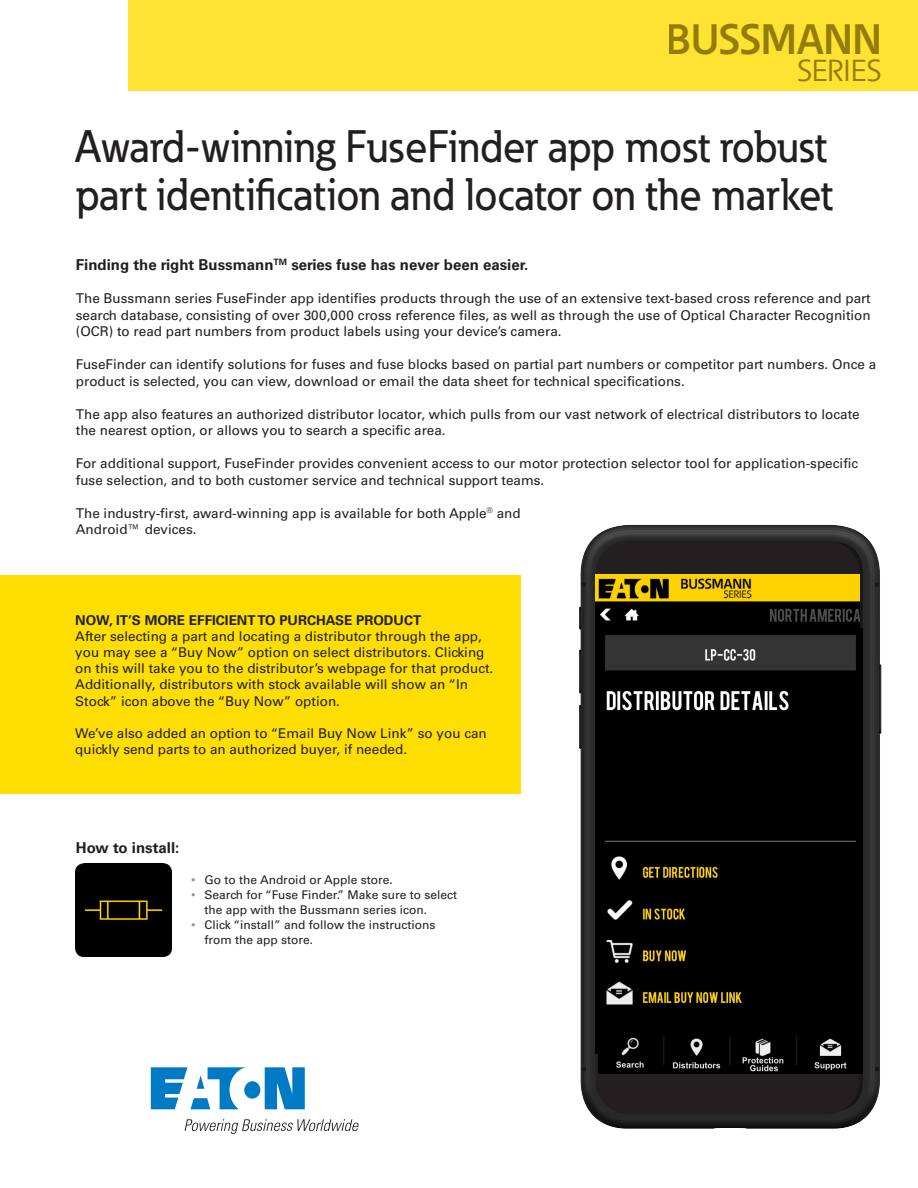
<style>
.page{position:relative;width:918px;height:1188px;background:#fff}
.page>*{position:absolute;margin:0;border:0;box-sizing:border-box;transform-origin:0 0}
.t1{font:500 45px/48px "Eaton";color:#231f20;scale:.96 1}
.t2{font:700 42px "Eaton";letter-spacing:.005em;color:#796300}
.t3{font:30px "Eaton";letter-spacing:-.005em;color:#796300}
.t4{font:700 15px "Univers LT Std";color:#231f20}
.t5{font:13.5px/16.5px "Univers LT Std";color:#231f20}
.t6{font:700 13.5px "Univers LT Std";color:#231f20}
.t7{font:12px/15px "Univers LT Std";color:#231f20}
.s1{font-weight:300;font-size:9px;color:#939598}
</style>
<div class="page">
<div style="left:76px;top:864px;width:95px;height:93px;background:#000"></div>
<div style="left:129px;top:0;width:789px;height:91px;background:#ffe333"></div>
<svg style="left:151px;top:1067px;width:154px;height:42px"></svg>
<svg style="left:185px;top:1119px;width:174px;height:15px"></svg>
<div style="left:0;top:575px;width:521px;height:219px;background:#ffdf01"></div>
<img style="left:579px;top:524px;width:303px;height:605px">
<div style="left:596px;top:541px;width:264px;height:573px;background:#231f20;border-radius:33px"></div>
<img style="left:596px;top:574px;width:264px;height:480px">
<img style="left:598px;top:629px;width:265px;height:444px">
<div style="left:603px;top:716px;width:207px;height:121px;background:#000"></div>
<h2 class="t2" style="left:667px;top:13px;width:216px">BUSSMANN</h2>
<h3 class="t3" style="left:797px;top:52px;width:86px">SERIES</h3>
<p class="t1" style="left:76px;top:122px;width:790px">Award-winning FuseFinder app most robust part identification and locator on the market</p>
<p class="t4" style="left:76px;top:256px;width:454px">Finding the right Bussmann<sup>TM</sup> series fuse has never been easier.</p>
<p class="t5" style="left:76px;top:290px;width:796px;text-align:justify">The Bussmann series FuseFinder app identifies products through the use of an extensive text-based cross reference and part search database, consisting of over 300,000 cross reference files, as well as through the use of Optical Character Recognition (OCR) to read part numbers from product labels using your device’s camera.</p>
<p class="t5" style="left:76px;top:356px;width:802px">FuseFinder can identify solutions for fuses and fuse blocks based on partial part numbers or competitor part numbers. Once a product is selected, you can view, download or email the data sheet for technical specifications.</p>
<p class="t5" style="left:76px;top:406px;width:785px">The app also features an authorized distributor locator, which pulls from our vast network of electrical distributors to locate the nearest option, or allows you to search a specific area.</p>
<p class="t5" style="left:76px;top:455px;width:784px">For additional support, FuseFinder provides convenient access to our motor protection selector tool for application-specific fuse selection, and to both customer service and technical support teams.</p>
<p class="t5" style="left:76px;top:505px;width:446px">The industry-first, award-winning app is available for both Apple<sup>®</sup> and<br>Android™ devices.</p>
<p class="t6" style="left:75px;top:612px;width:348px">NOW, IT’S MORE EFFICIENT TO PURCHASE PRODUCT</p>
<p class="t5" style="left:75px;top:628px;width:420px">After selecting a part and locating a distributor through the app, you may see a “Buy Now” option on select distributors. Clicking on this will take you to the distributor’s webpage for that product.<br>Additionally, distributors with stock available will show an “In Stock” icon above the “Buy Now” option.</p>
<p class="t5" style="left:75px;top:725px;width:413px">We’ve also added an option to “Email Buy Now Link” so you can quickly send parts to an authorized buyer, if needed.</p>
<p class="t4" style="left:76px;top:839px;width:105px">How to install:</p>
<p class="t7" style="left:191px;top:872px;width:203px"><span class="s1">•</span> Go to the Android or Apple store.</p>
<p class="t7" style="left:205px;top:887px;width:254px;text-indent:-13px"><span class="s1">•</span> Search for “Fuse Finder.” Make sure to select the app with the Bussmann series icon.</p>
<p class="t7" style="left:205px;top:917px;width:232px;text-indent:-13px"><span class="s1">•</span> Click “install” and follow the instructions from the app store.</p>
</div>
